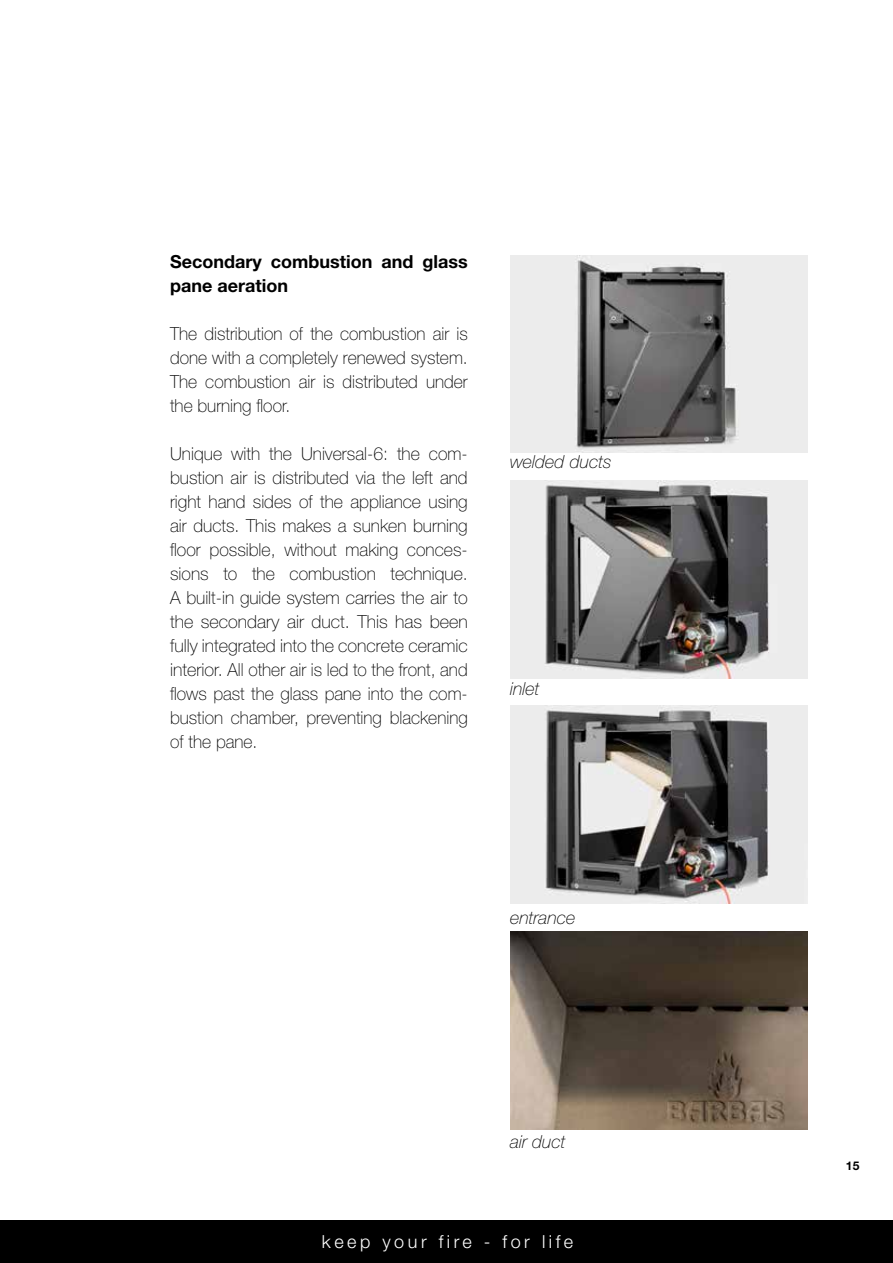
<style>
.page{position:relative;width:893px;height:1263px;background:#fff}
.page>*{position:absolute;margin:0;border:0;box-sizing:border-box;transform-origin:0 0}
.t1{font:100 18px/24px "Helvetica Neue LT Std";color:#000;text-align:justify}
.t2{font:700 18px/24px "Helvetica Neue LT Std";color:#000}
.t3{font:italic 100 18px "Helvetica Neue LT Std";color:#000}
.t4{font:300 18px "Helvetica Neue LT Std";letter-spacing:.195em;color:#fff}
.t5{font:700 12px "Helvetica Neue LT Std";color:#000}
</style>
<div class="page">
<div style="left:0;top:1220px;width:893px;height:43px;background:#000"></div>
<img style="left:510px;top:255px;width:298px;height:197px">
<img style="left:511px;top:480px;width:297px;height:198px">
<img style="left:510px;top:706px;width:298px;height:198px">
<img style="left:510px;top:931px;width:298px;height:198px">
<p class="t2" style="left:170px;top:249px;width:299px">Secondary combustion and glass pane aeration</p>
<p class="t1" style="left:170px;top:322px;width:299px">The distribution of the combustion air is done with a completely renewed system.<br>The combustion air is distributed under the burning floor.</p>
<p class="t1" style="left:170px;top:442px;width:299px">Unique with the Universal-6: the com&shy;bustion air is distributed via the left and right hand sides of the appliance using air ducts. This makes a sunken burning floor possible, without making conces&shy;sions to the combustion technique.<br>A built-in guide system carries the air to the secondary air duct. This has been fully integrated into the concrete ceramic interior. All other air is led to the front, and flows past the glass pane into the com&shy;bustion chamber, preventing blackening of the pane.</p>
<p class="t3" style="left:510px;top:451px;width:103px">welded ducts</p>
<p class="t3" style="left:510px;top:679px;width:31px">inlet</p>
<p class="t3" style="left:510px;top:907px;width:67px">entrance</p>
<p class="t3" style="left:510px;top:1131px;width:57px">air duct</p>
<p class="t4" style="left:322px;top:1231px;width:253px">keep your fire - for life</p>
<p class="t5" style="left:846px;top:1158px;width:15px">15</p>
</div>
